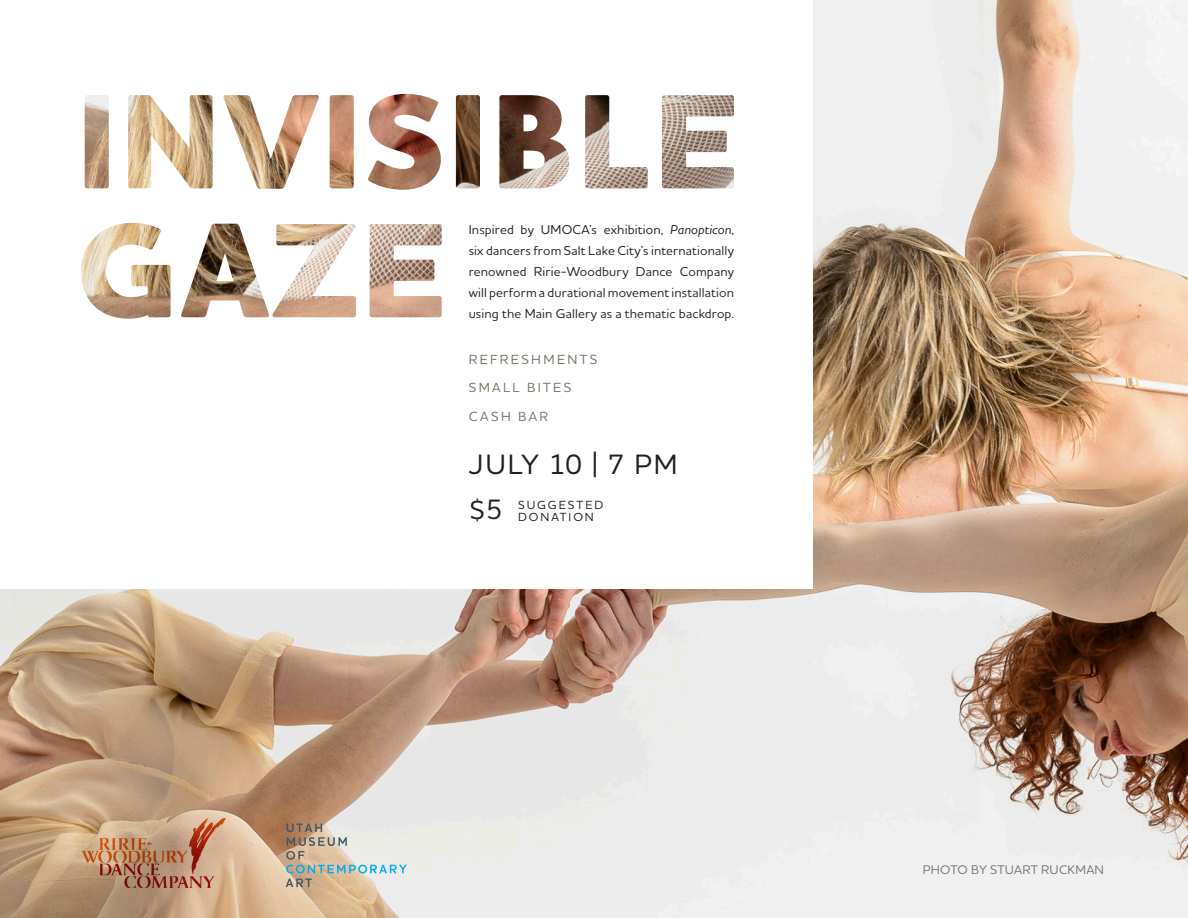
<style>
.page{position:relative;width:1188px;height:918px;background:#fff}
.page>*{position:absolute;margin:0;border:0;box-sizing:border-box;transform-origin:0 0}
.t1{font:500 28.5px "Houschka Alt Pro";letter-spacing:.05em;color:#231f20}
.t2{font:500 13.5px/28.5px "Houschka Alt Pro";letter-spacing:.175em;color:#777567}
.t3{font:500 13.2px/21px "Houschka Alt Pro";letter-spacing:.01em;color:#231f20;text-align:justify}
.t4{font:500 12.75px "Houschka Alt Pro";letter-spacing:.015em;color:#76787b}
.t5{font:500 12px "Houschka Alt Pro";letter-spacing:.16em;color:#231f20}
.s1{font-style:italic}
</style>
<div class="page">
<img style="left:0;top:0;width:1188px;height:918px">
<div style="left:0;top:0;width:813px;height:589px;background:#fff"></div>
<img style="left:81px;top:94px;width:653px;height:225px">
<svg style="left:286px;top:824px;width:121px;height:63px;background:#cdc8bc"></svg>
<img style="left:81px;top:815px;width:149px;height:75px">
<p class="t3" style="left:469px;top:218px;width:267px">Inspired by UMOCA’s exhibition, <span class="s1">Panopticon</span>, six dancers from Salt Lake City’s internationally renowned Ririe-Woodbury Dance Company will perform a durational movement installation using the Main Gallery as a thematic backdrop.</p>
<p class="t2" style="left:469px;top:345px;width:130px">REFRESHMENTS<br>SMALL BITES<br>CASH BAR</p>
<p class="t1" style="left:469px;top:446px;width:210px">JULY 10 | 7 PM</p>
<p class="t1" style="left:469px;top:491px;width:36px">$5</p>
<p class="t5" style="left:518px;top:497px;width:87px">SUGGESTED</p>
<p class="t5" style="left:518px;top:509px;width:77px">DONATION</p>
<p class="t4" style="left:923px;top:861px;width:183px">PHOTO BY STUART RUCKMAN</p>
</div>
